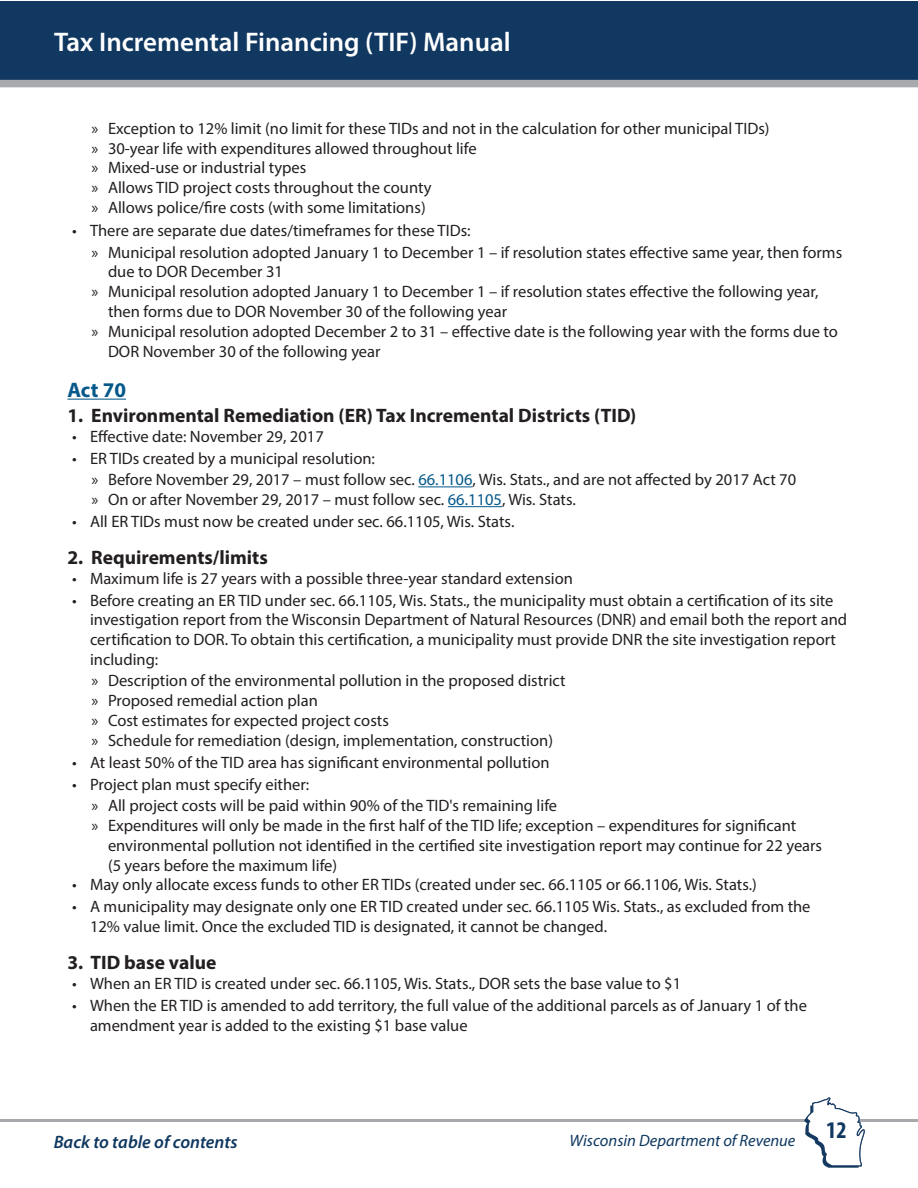
<style>
.page{position:relative;width:918px;height:1188px;background:#fff}
.page>*{position:absolute;margin:0;border:0;box-sizing:border-box;transform-origin:0 0}
.t1{font:600 27px "Myriad Pro";color:#fff}
.t2{font:700 condensed 24px "Myriad Pro";color:#103860}
._2nd_bullet_paragraph{font:700 21px "Myriad Pro";color:#05598a}
.Heading_13_pt_Black{font:700 19.5px "Myriad Pro";color:#231f20}
.t3{font:italic 600 18px "Myriad Pro";color:#0f3860}
._2nd_bullet_paragraph-2{font:16.5px/19.8px "Myriad Pro";color:#231f20}
._1_bulleted_list{font:16.5px/19.8px "Myriad Pro";color:#231f20}
.t4{font:italic 16.5px "Myriad Pro";color:#0f3860}
.s1{color:#05598a}
</style>
<div class="page">
<div style="left:0;top:1px;width:918px;height:86px;background:#103860"></div>
<div style="left:0;top:80px;width:918px;height:7px;background:#a8a9ad"></div>
<hr style="left:0;top:1119px;width:918px;height:3px;background:#a8a9ad">
<svg style="left:804px;top:1097px;width:61px;height:71px"></svg>
<hr style="left:68px;top:399px;width:58px;height:1px;background:#05598a">
<hr style="left:418px;top:486px;width:55px;height:1px;background:#05598a">
<hr style="left:448px;top:506px;width:54px;height:1px;background:#05598a">
<h1 class="t1" style="left:54px;top:24px;width:458px">Tax Incremental Financing (TIF) Manual</h1>
<p class="_2nd_bullet_paragraph-2" style="left:92px;top:118px;width:680px">» Exception to 12% limit (no limit for these TIDs and not in the calculation for other municipal TIDs)</p>
<p class="_2nd_bullet_paragraph-2" style="left:92px;top:138px;width:387px">» 30-year life with expenditures allowed throughout life</p>
<p class="_2nd_bullet_paragraph-2" style="left:92px;top:158px;width:216px">» Mixed-use or industrial types</p>
<p class="_2nd_bullet_paragraph-2" style="left:92px;top:178px;width:341px">» Allows TID project costs throughout the county</p>
<p class="_2nd_bullet_paragraph-2" style="left:92px;top:197px;width:336px">» Allows police/fire costs (with some limitations)</p>
<p class="_1_bulleted_list" style="left:72px;top:220px;width:400px">• There are separate due dates/timeframes for these TIDs:</p>
<p class="_2nd_bullet_paragraph-2" style="left:108px;top:242px;width:736px;text-indent:-16px">» Municipal resolution adopted January 1 to December 1 – if resolution states effective same year, then forms due to DOR December 31</p>
<p class="_2nd_bullet_paragraph-2" style="left:108px;top:281px;width:712px;text-indent:-16px">» Municipal resolution adopted January 1 to December 1 – if resolution states effective the following year, then forms due to DOR November 30 of the following year</p>
<p class="_2nd_bullet_paragraph-2" style="left:108px;top:321px;width:731px;text-indent:-16px">» Municipal resolution adopted December 2 to 31 – effective date is the following year with the forms due to<br>DOR November 30 of the following year</p>
<p class="_2nd_bullet_paragraph" style="left:68px;top:376px;width:60px">Act 70</p>
<p class="Heading_13_pt_Black" style="left:68px;top:403px;width:570px">1. Environmental Remediation (ER) Tax Incremental Districts (TID)</p>
<p class="_1_bulleted_list" style="left:72px;top:426px;width:253px">• Effective date: November 29, 2017</p>
<p class="_1_bulleted_list" style="left:72px;top:448px;width:305px">• ER TIDs created by a municipal resolution:</p>
<p class="_2nd_bullet_paragraph-2" style="left:92px;top:470px;width:706px">» Before November 29, 2017 – must follow sec. <span class="s1">66.1106</span>, Wis. Stats., and are not affected by 2017 Act 70</p>
<p class="_2nd_bullet_paragraph-2" style="left:92px;top:489px;width:484px">» On or after November 29, 2017 – must follow sec. <span class="s1">66.1105</span>, Wis. Stats.</p>
<p class="_1_bulleted_list" style="left:72px;top:511px;width:442px">• All ER TIDs must now be created under sec. 66.1105, Wis. Stats.</p>
<p class="Heading_13_pt_Black" style="left:68px;top:545px;width:202px">2. Requirements/limits</p>
<p class="_1_bulleted_list" style="left:72px;top:568px;width:503px">• Maximum life is 27 years with a possible three-year standard extension</p>
<p class="_1_bulleted_list" style="left:90px;top:590px;width:759px;text-indent:-18px">• Before creating an ER TID under sec. 66.1105, Wis. Stats., the municipality must obtain a certification of its site investigation report from the Wisconsin Department of Natural Resources (DNR) and email both the report and certification to DOR. To obtain this certification, a municipality must provide DNR the site investigation report including:</p>
<p class="_2nd_bullet_paragraph-2" style="left:92px;top:671px;width:476px">» Description of the environmental pollution in the proposed district</p>
<p class="_2nd_bullet_paragraph-2" style="left:92px;top:691px;width:228px">» Proposed remedial action plan</p>
<p class="_2nd_bullet_paragraph-2" style="left:92px;top:710px;width:299px">» Cost estimates for expected project costs</p>
<p class="_2nd_bullet_paragraph-2" style="left:92px;top:730px;width:463px">» Schedule for remediation (design, implementation, construction)</p>
<p class="_1_bulleted_list" style="left:72px;top:752px;width:479px">• At least 50% of the TID area has significant environmental pollution</p>
<p class="_1_bulleted_list" style="left:72px;top:774px;width:239px">• Project plan must specify either:</p>
<p class="_2nd_bullet_paragraph-2" style="left:92px;top:796px;width:467px">» All project costs will be paid within 90% of the TID's remaining life</p>
<p class="_2nd_bullet_paragraph-2" style="left:108px;top:815px;width:716px;text-indent:-16px">» Expenditures will only be made in the first half of the TID life; exception – expenditures for significant environmental pollution not identified in the certified site investigation report may continue for 22 years (5 years before the maximum life)</p>
<p class="_1_bulleted_list" style="left:72px;top:875px;width:686px">• May only allocate excess funds to other ER TIDs (created under sec. 66.1105 or 66.1106, Wis. Stats.)</p>
<p class="_1_bulleted_list" style="left:90px;top:897px;width:722px;text-indent:-18px">• A municipality may designate only one ER TID created under sec. 66.1105 Wis. Stats., as excluded from the<br>12% value limit. Once the excluded TID is designated, it cannot be changed.</p>
<p class="Heading_13_pt_Black" style="left:68px;top:950px;width:150px">3. TID base value</p>
<p class="_1_bulleted_list" style="left:72px;top:973px;width:611px">• When an ER TID is created under sec. 66.1105, Wis. Stats., DOR sets the base value to $1</p>
<p class="_1_bulleted_list" style="left:90px;top:995px;width:719px;text-indent:-18px">• When the ER TID is amended to add territory, the full value of the additional parcels as of January 1 of the amendment year is added to the existing $1 base value</p>
<p class="t3" style="left:54px;top:1130px;width:185px">Back to table of contents</p>
<p class="t4" style="left:570px;top:1130px;width:227px">Wisconsin Department of Revenue</p>
<h2 class="t2" style="left:826px;top:1115px;width:22px">12</h2>
</div>
